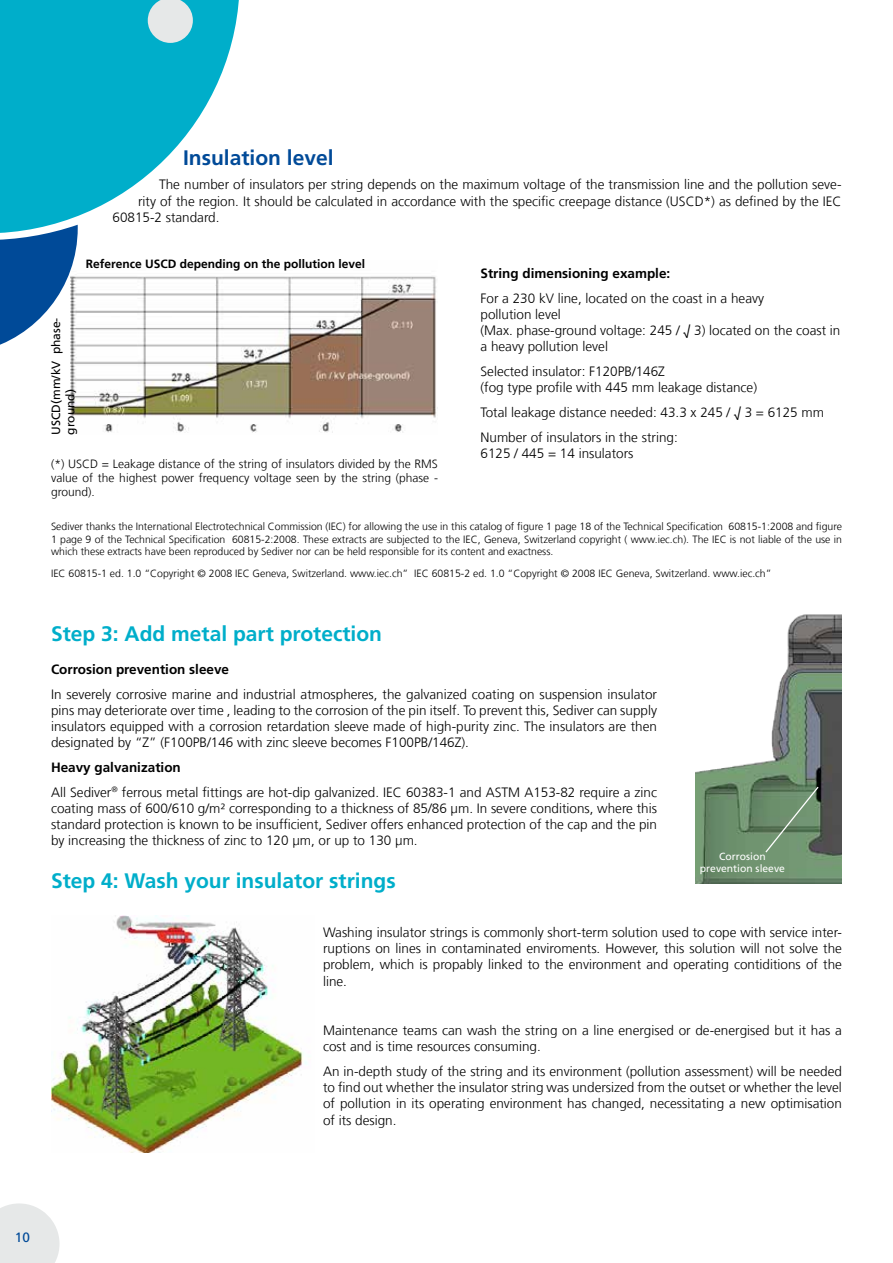
<style>
.page{position:relative;width:893px;height:1263px;background:#fff}
.page>*{position:absolute;margin:0;border:0;box-sizing:border-box;transform-origin:0 0}
.t1{font:700 21px "Frutiger LT Com";color:#00aeca}
.t2{font:700 21px "Frutiger LT Com";color:#004a98}
.t3{font:300 13.5px/16.2px "Frutiger LT Com";color:#000}
.t4{font:700 13.5px "Frutiger LT Com";color:#000}
.t5{font:13.5px "Frutiger LT Com";color:#004a98}
.t6{font:300 12px/14.4px "Frutiger LT Com";color:#000;text-align:justify}
.t7{font:700 12px "Frutiger LT Com";color:#000}
.t8{font:12px/14.4px "Frutiger LT Com";color:#000}
.t9{font:300 10.5px/12.6px "Frutiger LT Com";color:#000;text-align:justify}
.t10{font:10.35px/12.5px "Frutiger LT Com";color:#fff;text-align:center}
.s1{font-weight:700}
</style>
<div class="page">
<svg style="left:0;top:1203px;width:60px;height:60px;background:#e9eaea"></svg>
<img style="left:70px;top:276px;width:368px;height:157px">
<svg style="left:0;top:0;width:239px;height:225px;fill:#00aeca"></svg>
<svg style="left:0;top:225px;width:78px;height:126px"></svg>
<svg style="left:148px;top:0;width:45px;height:43px;background:#badce2"></svg>
<img style="left:695px;top:614px;width:147px;height:270px">
<svg style="left:764px;top:785px;width:56px;height:69px;background:#6c8b6c"></svg>
<img style="left:51px;top:915px;width:256px;height:237px">
<h1 class="t2" style="left:183px;top:145px;width:152px">Insulation level</h1>
<p class="t3" style="left:159px;top:177px;width:684px">The number of insulators per string depends on the maximum voltage of the transmission line and the pollution seve-</p>
<p class="t3" style="left:138px;top:193px;width:705px">rity of the region. It should be calculated in accordance with the specific creepage distance (USCD*) as defined by the IEC</p>
<p class="t3" style="left:113px;top:209px;width:109px">60815-2 standard.</p>
<p class="t7" style="left:86px;top:257px;width:281px">Reference USCD depending on the pollution level</p>
<p class="t4" style="left:480px;top:265px;width:191px">String dimensioning example:</p>
<p class="t3" style="left:480px;top:290px;width:361px">For a 230 kV line, located on the coast in a heavy<br>pollution level<br>(Max. phase-ground voltage: 245 / √ 3) located on the coast in a heavy pollution level</p>
<p class="t3" style="left:480px;top:363px;width:278px">Selected insulator: F120PB/146Z<br>(fog type profile with 445 mm leakage distance)</p>
<p class="t3" style="left:480px;top:400px;width:345px;line-height:24.8px">Total leakage distance needed: 43.3 x 245 / √ 3 = 6125 mm<br>Number of insulators in the string:</p>
<p class="t3" style="left:480px;top:445px;width:154px">6125 / 445 = 14 insulators</p>
<p class="t8" style="left:49px;top:434px;width:118px;rotate:-90deg">USCD(mm/kV phase&shy;ground)</p>
<p class="t6" style="left:51px;top:456px;width:388px">(*) USCD = Leakage distance of the string of insulators divided by the RMS value of the highest power frequency voltage seen by the string (phase - ground).</p>
<p class="t9" style="left:51px;top:520px;width:792px">Sediver thanks the International Electrotechnical Commission (IEC) for allowing the use in this catalog of figure 1 page 18 of the Technical Specification 60815-1:2008 and figure 1 page 9 of the Technical Specification 60815-2:2008. These extracts are subjected to the IEC, Geneva, Switzerland copyright ( www.iec.ch). The IEC is not liable of the use in which these extracts have been reproduced by Sediver nor can be held responsible for its content and exactness.</p>
<p class="t9" style="left:51px;top:567px;width:722px">IEC 60815-1 ed. 1.0 “Copyright © 2008 IEC Geneva, Switzerland. www.iec.ch” IEC 60815-2 ed. 1.0 “Copyright © 2008 IEC Geneva, Switzerland. www.iec.ch”</p>
<h1 class="t1" style="left:51px;top:621px;width:333px">Step 3: Add metal part protection</h1>
<p class="t4" style="left:51px;top:661px;width:180px">Corrosion prevention sleeve</p>
<p class="t3" style="left:51px;top:686px;width:608px;text-align:justify">In severely corrosive marine and industrial atmospheres, the galvanized coating on suspension insulator pins may deteriorate over time , leading to the corrosion of the pin itself. To prevent this, Sediver can supply insulators equipped with a corrosion retardation sleeve made of high-purity zinc. The insulators are then designated by “Z” (F100PB/146 with zinc sleeve becomes F100PB/146Z).</p>
<p class="t3" style="left:51px;top:755px;width:607px;line-height:24.8px"><span class="s1">Heavy galvanization<br></span>All Sediver<sup>®</sup> ferrous metal fittings are hot-dip galvanized. IEC 60383-1 and ASTM A153-82 require a zinc</p>
<p class="t3" style="left:51px;top:800px;width:607px;text-align:justify">coating mass of 600/610 g/m² corresponding to a thickness of 85/86 µm. In severe conditions, where this standard protection is known to be insufficient, Sediver offers enhanced protection of the cap and the pin by increasing the thickness of zinc to 120 µm, or up to 130 µm.</p>
<h1 class="t1" style="left:51px;top:868px;width:346px">Step 4: Wash your insulator strings</h1>
<p class="t3" style="left:323px;top:924px;width:520px;text-align:justify">Washing insulator strings is commonly short-term solution used to cope with service inter&shy;ruptions on lines in contaminated enviroments. However, this solution will not solve the problem, which is propably linked to the environment and operating contiditions of the line.</p>
<p class="t3" style="left:323px;top:1022px;width:520px">Maintenance teams can wash the string on a line energised or de-energised but it has a cost and is time resources consuming.</p>
<p class="t3" style="left:323px;top:1063px;width:520px;text-align:justify">An in-depth study of the string and its environment (pollution assessment) will be needed to find out whether the insulator string was undersized from the outset or whether the level of pollution in its operating environment has changed, necessitating a new optimisation of its design.</p>
<p class="t10" style="left:700px;top:850px;width:86px">Corrosion prevention sleeve</p>
<p class="t5" style="left:15px;top:1230px;width:17px">10</p>
</div>
